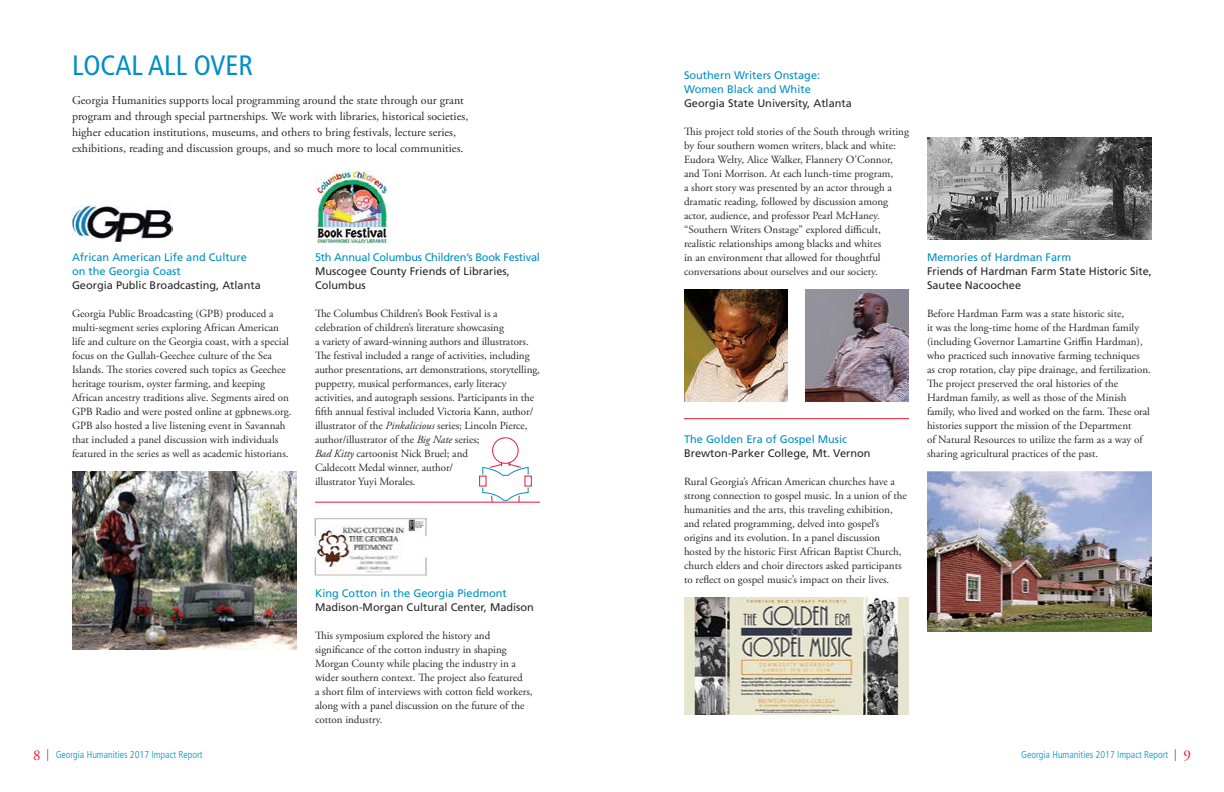
<style>
.page{position:relative;width:1224px;height:792px;background:#fff}
.page>*{position:absolute;margin:0;border:0;box-sizing:border-box;transform-origin:0 0}
.t1{font:condensed 28px "Frutiger";color:#008fc5}
.t2{font:12px/16px "Adobe Garamond Pro";color:#292829}
.t3{font:11px/14px "Adobe Garamond Pro";color:#292829}
.t4{font:11px/14px "Frutiger";color:#292829}
.t5{font:11px/14px "Frutiger";color:#008fc5}
.t6{font:11px "Frutiger";letter-spacing:-.02em;color:#008fc5}
.t7{font:300 condensed 10px "Frutiger";color:#008fc5}
.s1{font-style:italic}
.s2{font-family:"Adobe Garamond Pro";font-weight:400;font-stretch:normal;font-size:15px;color:#e71939}
.s3{font-size:12px;color:#414042}
</style>
<div class="page">
<hr style="left:315px;top:502px;width:225px;height:1px;background:#e71939">
<hr style="left:684px;top:418px;width:225px;height:1px;background:#e71939">
<img style="left:72px;top:205px;width:101px;height:37px">
<img style="left:72px;top:471px;width:225px;height:179px">
<img style="left:315px;top:170px;width:73px;height:74px">
<img style="left:806px;top:289px;width:103px;height:113px">
<img style="left:315px;top:517px;width:112px;height:58px">
<svg style="left:479px;top:437px;width:53px;height:66px"></svg>
<img style="left:684px;top:597px;width:225px;height:118px">
<img style="left:927px;top:471px;width:225px;height:160px">
<img style="left:927px;top:137px;width:225px;height:103px">
<img style="left:684px;top:289px;width:104px;height:113px">
<h1 class="t1" style="left:72px;top:49px;width:182px">LOCAL ALL OVER</h1>
<p class="t2" style="left:72px;top:93px;width:398px">Georgia Humanities supports local programming around the state through our grant program and through special partnerships. We work with libraries, historical societies, higher education institutions, museums, and others to bring festivals, lecture series, exhibitions, reading and discussion groups, and so much more to local communities.</p>
<p class="t5" style="left:72px;top:250px;width:176px">African American Life and Culture on the Georgia Coast</p>
<p class="t4" style="left:72px;top:278px;width:190px">Georgia Public Broadcasting, Atlanta</p>
<p class="t3" style="left:72px;top:307px;width:221px">Georgia Public Broadcasting (GPB) produced a multi-segment series exploring African American life and culture on the Georgia coast, with a special focus on the Gullah-Geechee culture of the Sea Islands. The stories covered such topics as Geechee heritage tourism, oyster farming, and keeping African ancestry traditions alive. Segments aired on GPB Radio and were posted online at gpbnews.org.<br>GPB also hosted a live listening event in Savannah that included a panel discussion with individuals featured in the series as well as academic historians.</p>
<p class="t6" style="left:315px;top:251px;width:226px">5th Annual Columbus Children’s Book Festival</p>
<p class="t4" style="left:315px;top:264px;width:196px">Muscogee County Friends of Libraries,<br>Columbus</p>
<p class="t3" style="left:315px;top:307px;width:227px">The Columbus Children’s Book Festival is a celebration of children’s literature showcasing<br>a variety of award-winning authors and illustrators.<br>The festival included a range of activities, including author presentations, art demonstrations, storytelling, puppetry, musical performances, early literacy activities, and autograph sessions. Participants in the fifth annual festival included Victoria Kann, author/ illustrator of the <span class="s1">Pinkalicious</span> series; Lincoln Pierce, author/illustrator of the <span class="s1">Big Nate</span> series;<br><span class="s1">Bad Kitty</span> cartoonist Nick Bruel; and<br>Caldecott Medal winner, author/<br>illustrator Yuyi Morales.</p>
<p class="t5" style="left:315px;top:586px;width:193px">King Cotton in the Georgia Piedmont</p>
<p class="t4" style="left:315px;top:600px;width:221px">Madison-Morgan Cultural Center, Madison</p>
<p class="t3" style="left:315px;top:629px;width:219px">This symposium explored the history and significance of the cotton industry in shaping Morgan County while placing the industry in a wider southern context. The project also featured<br>a short film of interviews with cotton field workers, along with a panel discussion on the future of the cotton industry.</p>
<p class="t5" style="left:684px;top:68px;width:138px">Southern Writers Onstage:<br>Women Black and White</p>
<p class="t4" style="left:684px;top:96px;width:169px">Georgia State University, Atlanta</p>
<p class="t3" style="left:684px;top:125px;width:227px">This project told stories of the South through writing by four southern women writers, black and white:<br>Eudora Welty, Alice Walker, Flannery O’Connor, and Toni Morrison. At each lunch-time program,<br>a short story was presented by an actor through a dramatic reading, followed by discussion among actor, audience, and professor Pearl McHaney. “Southern Writers Onstage” explored difficult, realistic relationships among blacks and whites<br>in an environment that allowed for thoughtful conversations about ourselves and our society.</p>
<p class="t5" style="left:684px;top:432px;width:165px">The Golden Era of Gospel Music</p>
<p class="t4" style="left:684px;top:446px;width:188px">Brewton-Parker College, Mt. Vernon</p>
<p class="t3" style="left:684px;top:475px;width:224px">Rural Georgia’s African American churches have a strong connection to gospel music. In a union of the humanities and the arts, this traveling exhibition, and related programming, delved into gospel’s origins and its evolution. In a panel discussion hosted by the historic First African Baptist Church, church elders and choir directors asked participants to reflect on gospel music’s impact on their lives.</p>
<p class="t5" style="left:927px;top:250px;width:146px">Memories of Hardman Farm</p>
<p class="t4" style="left:927px;top:264px;width:227px">Friends of Hardman Farm State Historic Site,<br>Sautee Nacoochee</p>
<p class="t3" style="left:927px;top:307px;width:225px">Before Hardman Farm was a state historic site,<br>it was the long-time home of the Hardman family (including Governor Lamartine Griffin Hardman), who practiced such innovative farming techniques<br>as crop rotation, clay pipe drainage, and fertilization.<br>The project preserved the oral histories of the Hardman family, as well as those of the Minish family, who lived and worked on the farm. These oral histories support the mission of the Department<br>of Natural Resources to utilize the farm as a way of sharing agricultural practices of the past.</p>
<p class="t7" style="left:33px;top:749px;width:171px"><span class="s2">8</span> <span class="s3">|</span> Georgia Humanities 2017 Impact Report</p>
<p class="t7" style="left:1021px;top:749px;width:171px">Georgia Humanities 2017 Impact Report <span class="s3">|</span> <span class="s2">9</span></p>
</div>
